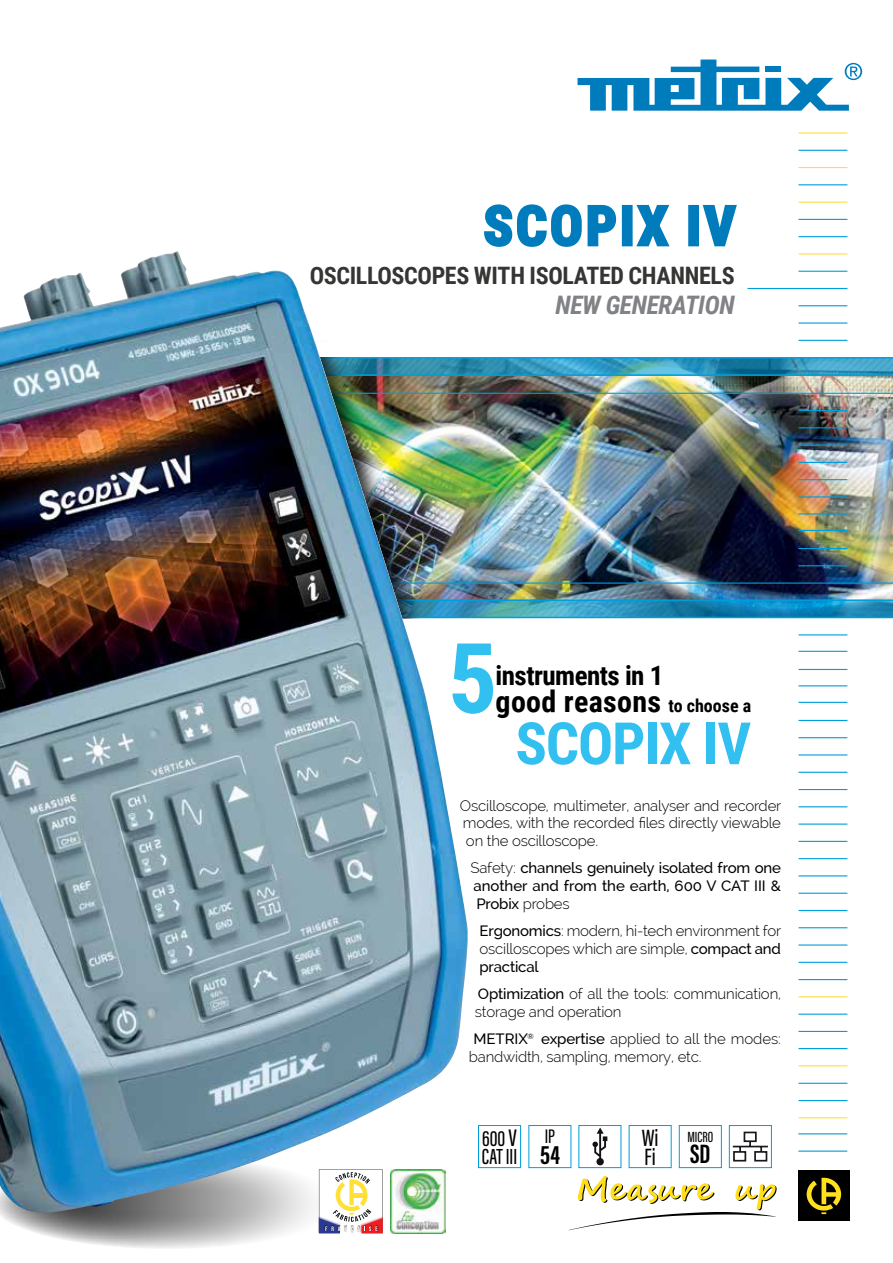
<style>
.page{position:relative;width:893px;height:1263px;background:#fff}
.page>*{position:absolute;margin:0;border:0;box-sizing:border-box;transform-origin:0 0}
.t1{font:700 97.5px "Roboto Condensed";color:#32c0f0}
.t2{font:700 58.5px "Roboto Condensed";letter-spacing:-.02em;color:#32c0f0}
.t3{font:700 54px "Roboto Condensed";letter-spacing:.06em;color:#007bbb}
.t4{font:700 30px "Roboto Condensed";letter-spacing:.01em;color:#000}
.t5{font:700 27.3px "Acumin Pro Extra Cond";color:#000}
.t6{font:700 27px "Roboto Condensed";letter-spacing:-.02em;color:#000}
.t7{font:italic 700 25.5px "Roboto Condensed";letter-spacing:-.015em;color:#808285}
.t8{font:500 24.3px/19.2px "Acumin Pro Extra Cond";color:#000}
.t9{font:700 24px "Roboto Condensed";letter-spacing:-.015em;color:#353534}
.t10{font:500 22.65px "Acumin Pro Extra Cond";color:#000}
.t11{font:500 22.5px "Acumin Pro Extra Cond";color:#000}
.t12{font:500 20.25px "Acumin Pro Extra Cond";color:#000}
.t13{font:500 15.15px "Acumin Pro Extra Cond";color:#000}
.t14{font:300 15px/18px "Raleway";letter-spacing:-.015em;color:#000}
.t15{font:500 15px/27px "Raleway";letter-spacing:-.015em;color:#000}
.s1{font-size:18px}
.s2{font-weight:300}
.s3{font-weight:500}
.s4{font-size:24.75px}
</style>
<div class="page">
<div style="left:798px;top:1171px;width:51px;height:50px;background:#000"></div>
<svg style="left:807px;top:1178px;width:34px;height:36px"></svg>
<svg style="left:569px;top:1176px;width:208px;height:54px"></svg>
<img style="left:468px;top:376px;width:425px;height:223px">
<svg style="left:468px;top:358px;width:425px;height:16px;background:#3296bb"></svg>
<svg style="left:468px;top:601px;width:425px;height:16px;background:#2791b9"></svg>
<hr style="left:0;top:374px;width:893px;height:2px;background:#009edb">
<hr style="left:0;top:617px;width:893px;height:1px;background:#009edb">
<hr style="left:0;top:357px;width:893px;height:1px;background:#009edb">
<hr style="left:0;top:599px;width:893px;height:2px;background:#009edb">
<hr style="left:0;top:393px;width:893px;height:1px;background:#009edb">
<hr style="left:0;top:582px;width:893px;height:2px;background:#009edb">
<img style="left:0;top:251px;width:468px;height:963px">
<svg style="left:577px;top:60px;width:285px;height:51px"></svg>
<hr style="left:798px;top:132px;width:49px;height:2px;background:#ffe036">
<hr style="left:798px;top:150px;width:49px;height:1px;background:#009edb">
<hr style="left:798px;top:167px;width:49px;height:1px;background:#ffe036">
<hr style="left:798px;top:184px;width:49px;height:1px;background:#009edb">
<hr style="left:798px;top:202px;width:49px;height:1px;background:#ffe036">
<hr style="left:798px;top:219px;width:49px;height:1px;background:#009edb">
<hr style="left:798px;top:236px;width:49px;height:1px;background:#009edb">
<hr style="left:798px;top:253px;width:49px;height:1px;background:#ffe036">
<hr style="left:798px;top:271px;width:49px;height:1px;background:#009edb">
<hr style="left:747px;top:288px;width:100px;height:1px;background:#009edb">
<hr style="left:798px;top:305px;width:49px;height:1px;background:#009edb">
<hr style="left:798px;top:322px;width:49px;height:2px;background:#009edb">
<hr style="left:798px;top:340px;width:49px;height:1px;background:#009edb">
<hr style="left:798px;top:685px;width:49px;height:1px;background:#009edb">
<hr style="left:798px;top:513px;width:49px;height:1px;background:#009edb">
<hr style="left:798px;top:720px;width:49px;height:1px;background:#009edb">
<hr style="left:798px;top:548px;width:49px;height:1px;background:#009edb">
<hr style="left:798px;top:737px;width:49px;height:1px;background:#009edb">
<hr style="left:798px;top:565px;width:49px;height:1px;background:#009edb">
<hr style="left:798px;top:410px;width:49px;height:1px;background:#009edb">
<hr style="left:798px;top:754px;width:49px;height:1px;background:#009edb">
<hr style="left:798px;top:427px;width:49px;height:1px;background:#009edb">
<hr style="left:798px;top:772px;width:49px;height:1px;background:#009edb">
<hr style="left:798px;top:445px;width:49px;height:1px;background:#009edb">
<hr style="left:798px;top:789px;width:49px;height:1px;background:#009edb">
<hr style="left:798px;top:669px;width:49px;height:1px;background:#009edb">
<hr style="left:798px;top:462px;width:49px;height:1px;background:#009edb">
<hr style="left:798px;top:806px;width:49px;height:1px;background:#009edb">
<hr style="left:798px;top:634px;width:49px;height:1px;background:#009edb">
<hr style="left:798px;top:651px;width:49px;height:1px;background:#009edb">
<hr style="left:798px;top:479px;width:49px;height:1px;background:#009edb">
<hr style="left:798px;top:823px;width:49px;height:2px;background:#009edb">
<hr style="left:798px;top:496px;width:49px;height:1px;background:#009edb">
<hr style="left:798px;top:841px;width:49px;height:1px;background:#009edb">
<hr style="left:798px;top:858px;width:49px;height:1px;background:#009edb">
<hr style="left:798px;top:875px;width:49px;height:1px;background:#009edb">
<hr style="left:798px;top:893px;width:49px;height:1px;background:#009edb">
<hr style="left:798px;top:910px;width:49px;height:1px;background:#009edb">
<hr style="left:798px;top:927px;width:49px;height:1px;background:#009edb">
<hr style="left:798px;top:944px;width:49px;height:1px;background:#009edb">
<hr style="left:798px;top:962px;width:49px;height:1px;background:#009edb">
<hr style="left:798px;top:979px;width:49px;height:1px;background:#009edb">
<hr style="left:798px;top:996px;width:49px;height:1px;background:#ffe036">
<hr style="left:798px;top:1013px;width:49px;height:2px;background:#009edb">
<hr style="left:798px;top:1031px;width:49px;height:1px;background:#009edb">
<hr style="left:798px;top:1048px;width:49px;height:1px;background:#009edb">
<hr style="left:798px;top:1065px;width:49px;height:1px;background:#ffe036">
<hr style="left:798px;top:1083px;width:49px;height:1px;background:#009edb">
<hr style="left:798px;top:1100px;width:49px;height:1px;background:#009edb">
<hr style="left:798px;top:1117px;width:49px;height:1px;background:#ffe036">
<hr style="left:798px;top:1150px;width:49px;height:2px;background:#009edb">
<hr style="left:798px;top:1133px;width:49px;height:1px;background:#009edb">
<hr style="left:798px;top:702px;width:49px;height:1px;background:#009edb">
<hr style="left:798px;top:530px;width:49px;height:1px;background:#009edb">
<div style="left:478px;top:1125px;width:43px;height:43px;border:1px solid #009edb"></div>
<div style="left:528px;top:1125px;width:43px;height:43px;border:1px solid #009edb"></div>
<div style="left:578px;top:1125px;width:43px;height:43px;border:1px solid #009edb"></div>
<svg style="left:592px;top:1128px;width:15px;height:37px"></svg>
<div style="left:729px;top:1125px;width:43px;height:43px;border:1px solid #009edb"></div>
<svg style="left:732px;top:1131px;width:36px;height:31px"></svg>
<div style="left:629px;top:1125px;width:43px;height:43px;border:1px solid #009edb"></div>
<div style="left:679px;top:1125px;width:43px;height:43px;border:1px solid #009edb"></div>
<img style="left:390px;top:1169px;width:55px;height:64px">
<svg style="left:0;top:1157px;width:383px;height:91px"></svg>
<svg style="left:484px;top:204px;width:133px;height:43px"></svg>
<div style="left:622px;top:205px;width:11px;height:41px;border:3px solid #007bbb"></div>
<svg style="left:636px;top:204px;width:34px;height:43px"></svg>
<div style="left:688px;top:205px;width:11px;height:41px;border:3px solid #007bbb"></div>
<svg style="left:702px;top:204px;width:35px;height:43px"></svg>
<h3 class="t3" style="left:484px;top:188px;width:253px">SCOPIX IV</h3>
<h3 class="t9" style="left:310px;top:258px;width:426px">OSCILLOSCOPES WITH ISOLATED CHANNELS</h3>
<h3 class="t7" style="left:555px;top:287px;width:181px">NEW GENERATION</h3>
<h1 class="t1" style="left:448px;top:610px;width:51px">5</h1>
<h3 class="t6" style="left:496px;top:656px;width:169px">instruments in 1</h3>
<h3 class="t4" style="left:496px;top:680px;width:257px">good reasons <span class="s1">to choose a</span></h3>
<h2 class="t2" style="left:515px;top:702px;width:237px">SCOPIX IV</h2>
<p class="t14" style="left:460px;top:797px;width:323px;line-height:16.5px">Oscilloscope, multimeter, analyser and recorder modes, with the recorded files directly viewable</p>
<p class="t15" style="left:470px;top:827px;width:312px;text-indent:-4px"><span class="s2">on the oscilloscope.<br>Safety:</span> channels genuinely isolated from one</p>
<p class="t15" style="left:473px;top:876px;width:309px;line-height:18px">another and from the earth, 600 V CAT III &amp;<br>Probix <span class="s2">probes</span></p>
<p class="t14" style="left:479px;top:921px;width:303px;text-align:justify"><span class="s3">Ergonomics</span>: modern, hi-tech environment for oscilloscopes which are simple, <span class="s3">compact and practical</span></p>
<p class="t14" style="left:475px;top:984px;width:308px"><span class="s3">Optimization</span> of all the tools: communication, storage and operation</p>
<p class="t14" style="left:469px;top:1029px;width:313px"><span class="s3">METRIX</span><sup>®</sup> <span class="s3">expertise</span> applied to all the modes: bandwidth, sampling, memory, etc.</p>
<h3 class="t10" style="left:482px;top:1125px;width:36px">600 <span class="s4">V</span></h3>
<h3 class="t11" style="left:482px;top:1143px;width:37px">CAT III</h3>
<h3 class="t12" style="left:545px;top:1123px;width:12px">IP</h3>
<h3 class="t5" style="left:540px;top:1138px;width:21px">54</h3>
<h3 class="t8" style="left:642px;top:1128px;width:18px">Wi<br>Fi</h3>
<p class="t13" style="left:687px;top:1127px;width:27px">MICRO</p>
<h3 class="t5" style="left:690px;top:1137px;width:22px">SD</h3>
</div>
